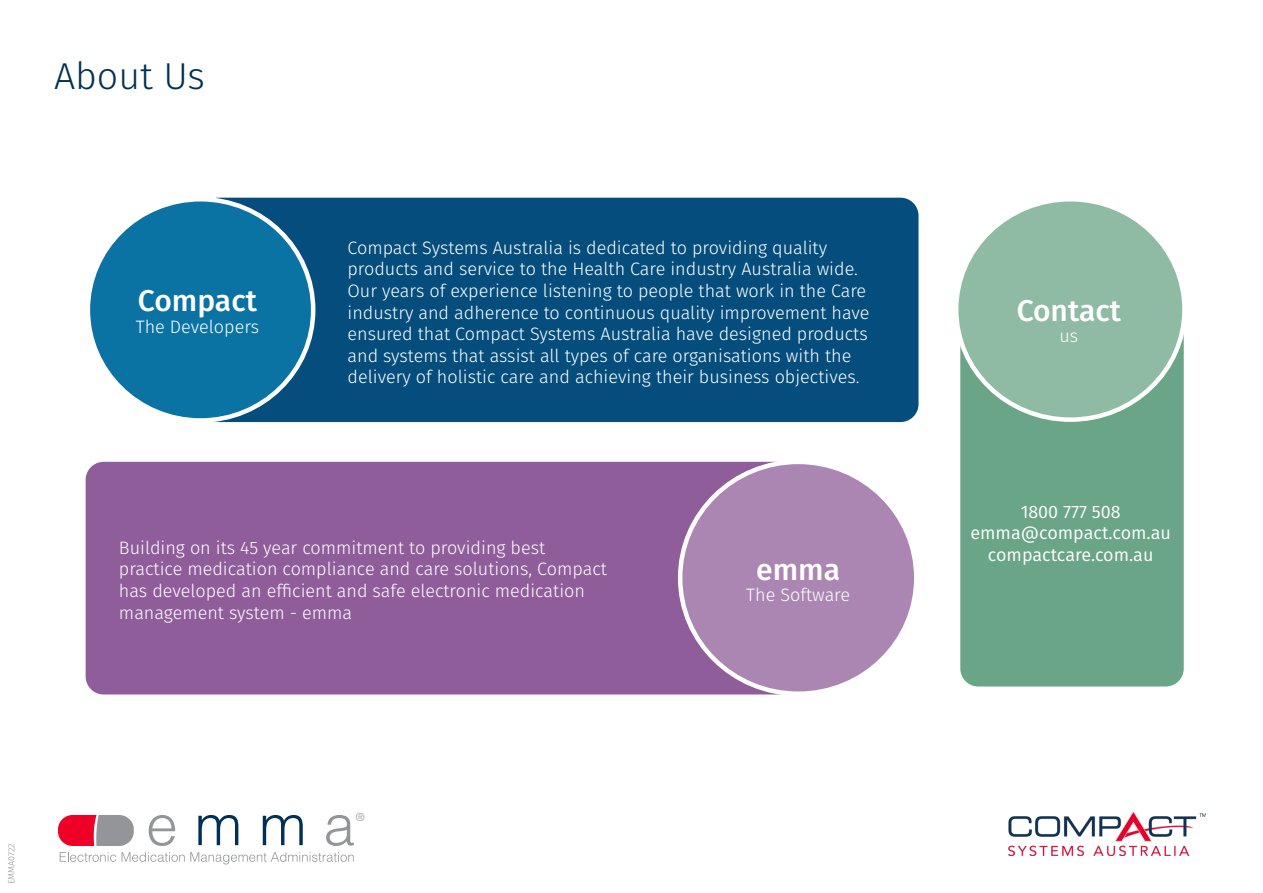
<style>
.page{position:relative;width:1263px;height:893px;background:#fff}
.page>*{position:absolute;margin:0;border:0;box-sizing:border-box;transform-origin:0 0}
.t1{font:300 37.5px "Fira Sans";color:#003056}
.t2{font:500 30px "Fira Sans";color:#fff}
.t3{font:300 18px/21.6px "Fira Sans";color:#fff}
.t4{font:18px "Fira Sans";color:#fff}
.t5{font:300 11.1px "Helvetica";color:#939598}
.t6{font:300 9px "Fira Sans";color:#939598}
</style>
<div class="page">
<div style="left:200px;top:198px;width:718px;height:224px;background:#044d7c;border-radius:18px"></div>
<div style="left:960px;top:285px;width:224px;height:401px;background:#69a586;border-radius:18px"></div>
<div style="left:86px;top:462px;width:712px;height:232px;background:#905d9b;border-radius:18px"></div>
<div style="left:88px;top:199px;width:225px;height:221px;background:#0a73a4;border-radius:50%"></div>
<div style="left:956px;top:199px;width:228px;height:221px;background:#8fbba4;border-radius:50%"></div>
<div style="left:680px;top:462px;width:236px;height:232px;background:#ab86b3;border-radius:50%"></div>
<img style="left:1008px;top:812px;width:198px;height:43px">
<svg style="left:58px;top:815px;width:76px;height:31px;background:#c75f71"></svg>
<svg style="left:149px;top:815px;width:26px;height:31px"></svg>
<svg style="left:198px;top:815px;width:40px;height:30px"></svg>
<svg style="left:263px;top:815px;width:40px;height:30px"></svg>
<svg style="left:326px;top:815px;width:28px;height:31px"></svg>
<svg style="left:60px;top:852px;width:56px;height:10px"></svg>
<svg style="left:122px;top:852px;width:232px;height:12px"></svg>
<p class="t1" style="left:54px;top:49px;width:153px">About Us</p>
<p class="t2" style="left:138px;top:277px;width:121px">Compact</p>
<p class="t3" style="left:136px;top:316px;width:125px">The Developers</p>
<p class="t3" style="left:347px;top:237px;width:523px">Compact Systems Australia is dedicated to providing quality products and service to the Health Care industry Australia wide.<br>Our years of experience listening to people that work in the Care industry and adherence to continuous quality improvement have ensured that Compact Systems Australia have designed products and systems that assist all types of care organisations with the delivery of holistic care and achieving their business objectives.</p>
<p class="t3" style="left:119px;top:537px;width:489px">Building on its 45 year commitment to providing best practice medication compliance and care solutions, Compact has developed an efficient and safe electronic medication management system - emma</p>
<p class="t2" style="left:756px;top:545px;width:85px">emma</p>
<p class="t3" style="left:746px;top:584px;width:105px">The Software</p>
<p class="t6" style="left:5px;top:884px;width:42px;rotate:-90deg">EMMA0722</p>
<p class="t5" style="left:356px;top:810px;width:10px">®</p>
<p class="t2" style="left:1017px;top:286px;width:106px">Contact</p>
<p class="t3" style="left:1059px;top:325px;width:20px">us</p>
<p class="t4" style="left:1021px;top:498px;width:101px">1800 777 508</p>
<p class="t4" style="left:970px;top:520px;width:202px">emma@compact.com.au</p>
<p class="t4" style="left:988px;top:541px;width:167px">compactcare.com.au</p>
</div>
